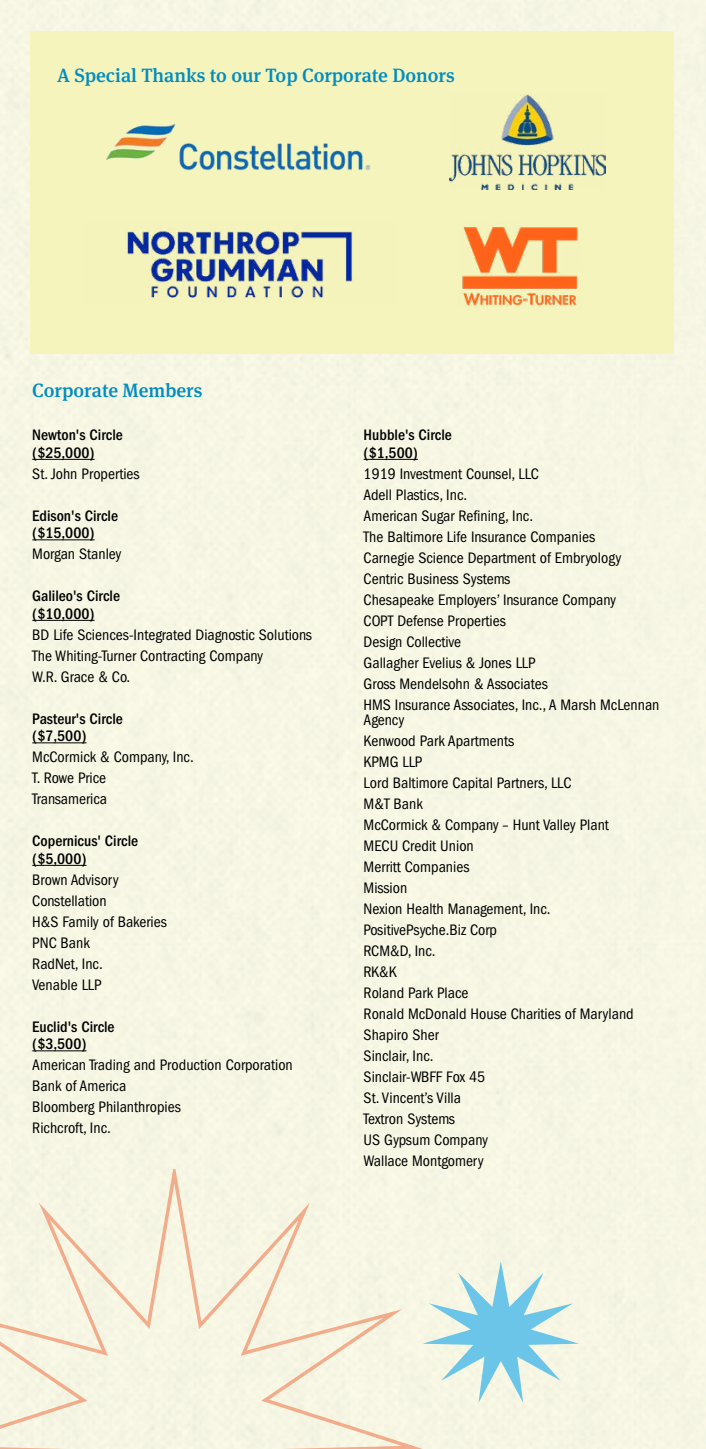
<style>
.page{position:relative;width:706px;height:1449px;background:#fff}
.page>*{position:absolute;margin:0;border:0;box-sizing:border-box;transform-origin:0 0}
.t1{font:500 19.25px "Meta Serif Pro";color:#008dc1}
.t2{font:condensed 15.75px/21px "Franklin Gothic LT Pro";color:#000}
.t3{font:500 condensed 15.75px/17.5px "Franklin Gothic LT Pro";color:#000}
</style>
<div class="page">
<hr style="left:32px;top:459px;width:63px;height:1px;background:#000">
<hr style="left:32px;top:539px;width:63px;height:1px;background:#000">
<hr style="left:32px;top:620px;width:63px;height:1px;background:#000">
<hr style="left:32px;top:742px;width:54px;height:1px;background:#000">
<hr style="left:32px;top:865px;width:54px;height:1px;background:#000">
<hr style="left:32px;top:1050px;width:54px;height:1px;background:#000">
<hr style="left:363px;top:459px;width:55px;height:1px;background:#000">
<div style="left:31px;top:32px;width:643px;height:322px;background:#f5f4bd"></div>
<img style="left:106px;top:123px;width:265px;height:48px">
<img style="left:462px;top:227px;width:116px;height:79px">
<img style="left:449px;top:94px;width:156px;height:95px">
<img style="left:127px;top:228px;width:226px;height:70px">
<svg style="left:0;top:1169px;width:433px;height:280px"></svg>
<svg style="left:422px;top:1261px;width:157px;height:142px"></svg>
<p class="t1" style="left:57px;top:61px;width:399px">A Special Thanks to our Top Corporate Donors</p>
<p class="t1" style="left:32px;top:375px;width:172px">Corporate Members</p>
<p class="t3" style="left:32px;top:426px;width:92px">Newton's Circle ($25,000)</p>
<p class="t2" style="left:32px;top:463px;width:109px">St. John Properties</p>
<p class="t3" style="left:32px;top:507px;width:87px">Edison's Circle ($15,000)</p>
<p class="t2" style="left:32px;top:544px;width:91px">Morgan Stanley</p>
<p class="t3" style="left:32px;top:587px;width:89px">Galileo's Circle ($10,000)</p>
<p class="t2" style="left:32px;top:624px;width:281px">BD Life Sciences-Integrated Diagnostic Solutions<br>The Whiting-Turner Contracting Company<br>W.R. Grace &amp; Co.</p>
<p class="t3" style="left:32px;top:710px;width:92px">Pasteur's Circle ($7,500)</p>
<p class="t2" style="left:32px;top:747px;width:163px">McCormick &amp; Company, Inc.<br>T. Rowe Price<br>Transamerica</p>
<p class="t3" style="left:32px;top:832px;width:107px">Copernicus' Circle ($5,000)</p>
<p class="t2" style="left:32px;top:869px;width:136px">Brown Advisory<br>Constellation<br>H&amp;S Family of Bakeries<br>PNC Bank<br>RadNet, Inc.<br>Venable LLP</p>
<p class="t3" style="left:32px;top:1018px;width:84px">Euclid's Circle ($3,500)</p>
<p class="t2" style="left:32px;top:1055px;width:262px">American Trading and Production Corporation<br>Bank of America<br>Bloomberg Philanthropies<br>Richcroft, Inc.</p>
<p class="t3" style="left:363px;top:426px;width:90px">Hubble's Circle ($1,500)</p>
<p class="t2" style="left:363px;top:463px;width:297px">1919 Investment Counsel, LLC<br>Adell Plastics, Inc.<br>American Sugar Refining, Inc.<br>The Baltimore Life Insurance Companies<br>Carnegie Science Department of Embryology<br>Centric Business Systems<br>Chesapeake Employers’ Insurance Company<br>COPT Defense Properties<br>Design Collective<br>Gallagher Evelius &amp; Jones LLP<br>Gross Mendelsohn &amp; Associates<br>HMS Insurance Associates, Inc., A Marsh McLennan</p>
<p class="t2" style="left:363px;top:710px;width:271px">Agency<br>Kenwood Park Apartments<br>KPMG LLP<br>Lord Baltimore Capital Partners, LLC<br>M&amp;T Bank<br>McCormick &amp; Company – Hunt Valley Plant<br>MECU Credit Union<br>Merritt Companies<br>Mission<br>Nexion Health Management, Inc.<br>PositivePsyche.Biz Corp<br>RCM&amp;D, Inc.<br>RK&amp;K<br>Roland Park Place<br>Ronald McDonald House Charities of Maryland<br>Shapiro Sher<br>Sinclair, Inc.<br>Sinclair-WBFF Fox 45<br>St. Vincent’s Villa<br>Textron Systems<br>US Gypsum Company<br>Wallace Montgomery</p>
</div>
